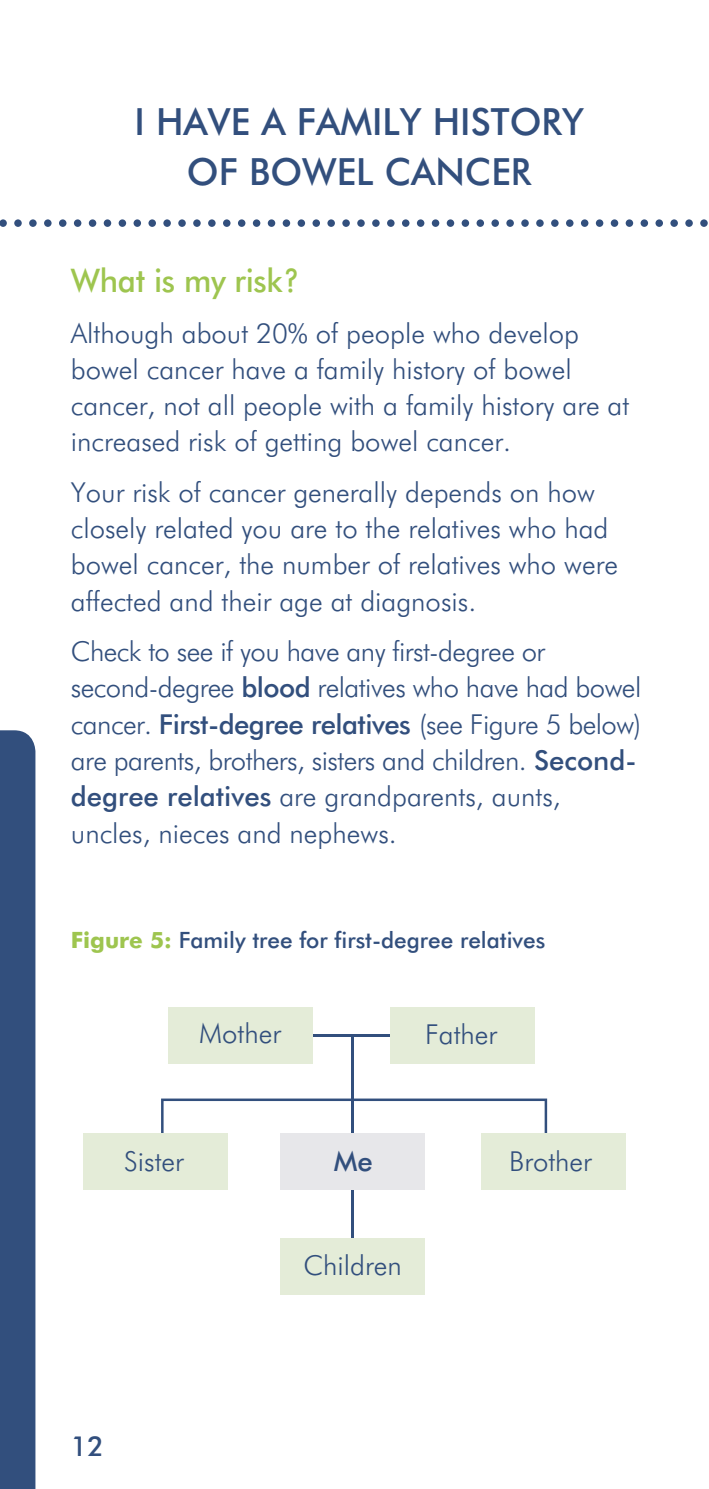
<style>
.page{position:relative;width:709px;height:1489px;background:#fff}
.page>*{position:absolute;margin:0;border:0;box-sizing:border-box;transform-origin:0 0}
.t1{font:500 37.5px/50px "Futura GG";color:#324f7d;text-align:center}
.t2{font:500 32.5px "Futura GG";letter-spacing:-.01em;color:#9ec54f;scale:.96 1}
.t3{font:300 27.5px/36.2px "Futura GG";color:#324f7d}
.t4{font:300 27.5px/36.2px "Futura GG";letter-spacing:-.02em;color:#324f7d}
.t5{font:500 27.5px "Futura GG";color:#324f7d}
.t6{font:500 22.5px "Futura GG";color:#324f7d}
.s1{font-weight:500}
.s2{font-weight:700;color:#9ec54f}
</style>
<div class="page">
<hr style="left:351px;top:1034px;width:2px;height:210px;background:#324f7d">
<hr style="left:306px;top:1033px;width:101px;height:3px;background:#324f7d">
<svg style="left:161px;top:1098px;width:386px;height:38px"></svg>
<div style="left:280px;top:1133px;width:145px;height:57px;background:#e7e7ea"></div>
<div style="left:280px;top:1237px;width:145px;height:57px;background:#e4ecd8"></div>
<div style="left:481px;top:1133px;width:144px;height:57px;background:#e4ecd8"></div>
<div style="left:83px;top:1133px;width:144px;height:57px;background:#e4ecd8"></div>
<div style="left:389px;top:1006px;width:145px;height:57px;background:#e4ecd8"></div>
<div style="left:168px;top:1006px;width:144px;height:57px;background:#e4ecd8"></div>
<div style="left:0;top:730px;width:35px;height:758px;background:#324f7d"></div>
<svg style="left:0;top:219px;width:707px;height:8px"></svg>
<h1 class="t1" style="left:134px;top:96px;width:451px">I HAVE A FAMILY HISTORY<br>OF BOWEL CANCER</h1>
<p class="t2" style="left:71px;top:261px;width:239px">What is my risk?</p>
<p class="t3" style="left:71px;top:314px;width:560px">Although about 20% of people who develop bowel cancer have a family history of bowel cancer, not all people with a family history are at increased risk of getting bowel cancer.</p>
<p class="t3" style="left:71px;top:474px;width:548px">Your risk of cancer generally depends on how closely related you are to the relatives who had bowel cancer, the number of relatives who were affected and their age at diagnosis.</p>
<p class="t4" style="left:71px;top:633px;width:572px">Check to see if you have any first-degree or second-degree <span class="s1">blood</span> relatives who have had bowel cancer. <span class="s1">First-degree relatives</span> (see Figure 5 below) are parents, brothers, sisters and children. <span class="s1">Second&shy;degree relatives</span> are grandparents, aunts, uncles, nieces and nephews.</p>
<p class="t6" style="left:71px;top:926px;width:476px"><span class="s2">Figure 5:</span> Family tree for first-degree relatives</p>
<p class="t3" style="left:199px;top:1014px;width:83px">Mother</p>
<p class="t3" style="left:425px;top:1015px;width:74px">Father</p>
<p class="t3" style="left:124px;top:1142px;width:61px">Sister</p>
<p class="t5" style="left:334px;top:1143px;width:41px">Me</p>
<p class="t3" style="left:509px;top:1142px;width:84px">Brother</p>
<p class="t5" style="left:71px;top:1429px;width:35px">12</p>
<p class="t3" style="left:303px;top:1246px;width:100px">Children</p>
</div>
